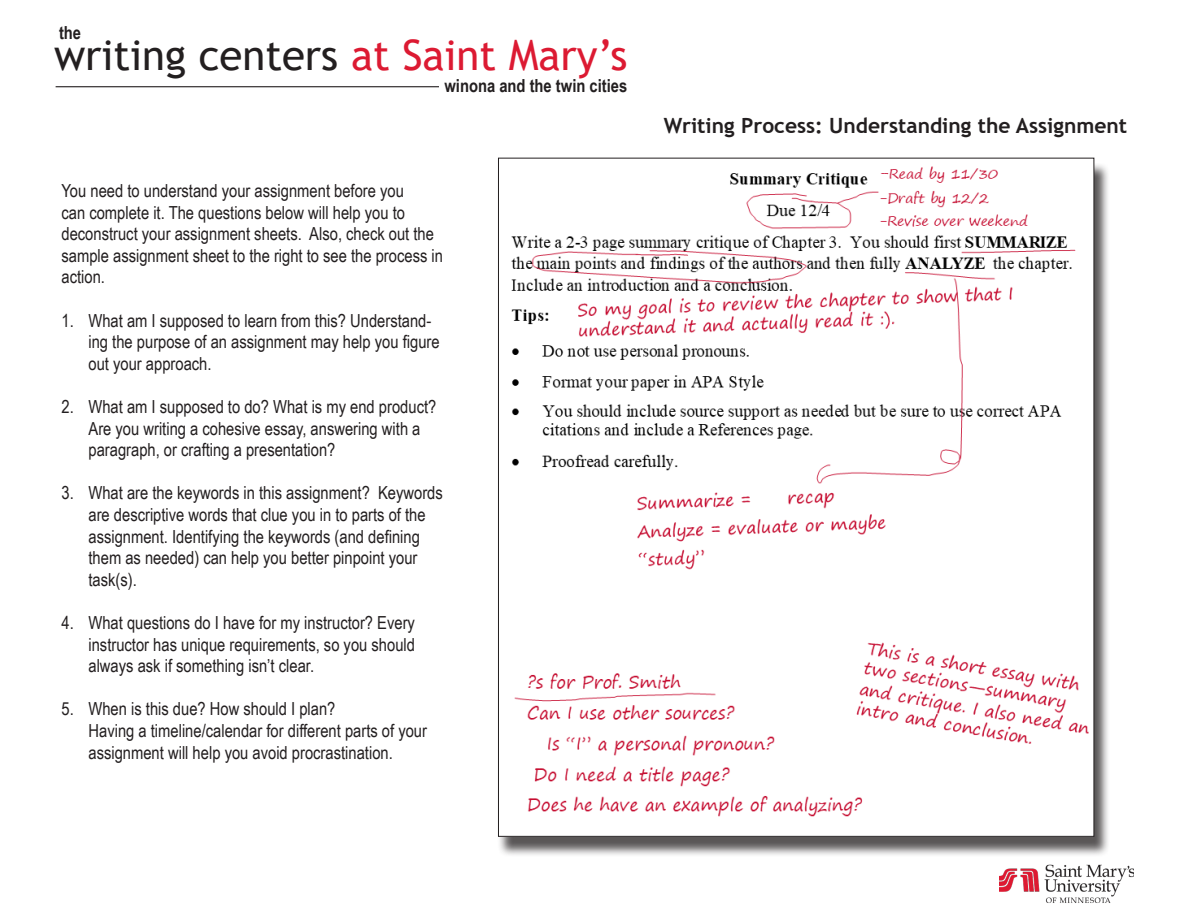
<style>
.page{position:relative;width:1188px;height:918px;background:#fff}
.page>*{position:absolute;margin:0;border:0;box-sizing:border-box;transform-origin:0 0}
.t1{font:42px "Trebuchet MS";color:#231f20}
.t2{font:700 21px "Trebuchet MS";color:#231f20}
.t3{font:18px/21.6px "Arial Narrow";color:#231f20}
.t4{font:700 18px "Arial Narrow";color:#231f20}
.s1{color:#dc1a32}
</style>
<div class="page">
<hr style="left:56px;top:86px;width:384px;height:1px;background:#231f20">
<img style="left:999px;top:864px;width:135px;height:39px">
<div style="left:497px;top:163px;width:613px;height:695px;background:#231f20;opacity:.75"></div>
<img style="left:500px;top:163px;width:592px;height:672px">
<p class="t4" style="left:59px;top:19px;width:24px">the</p>
<p class="t1" style="left:54px;top:28px;width:575px">writing centers <span class="s1">at Saint Mary’s</span></p>
<p class="t4" style="left:444px;top:72px;width:184px">winona and the twin cities</p>
<p class="t3" style="left:62px;top:179px;width:383px">You need to understand your assignment before you<br>can complete it. The questions below will help you to deconstruct your assignment sheets. Also, check out the sample assignment sheet to the right to see the process in action.</p>
<p class="t3" style="left:88px;top:309px;width:353px;text-indent:-27px">1. What am I supposed to learn from this? Understand&shy;ing the purpose of an assignment may help you figure out your approach.</p>
<p class="t3" style="left:88px;top:395px;width:349px;text-indent:-27px">2. What am I supposed to do? What is my end product?<br>Are you writing a cohesive essay, answering with a paragraph, or crafting a presentation?</p>
<p class="t3" style="left:88px;top:482px;width:356px;text-indent:-27px">3. What are the keywords in this assignment? Keywords are descriptive words that clue you in to parts of the assignment. Identifying the keywords (and defining them as needed) can help you better pinpoint your task(s).</p>
<p class="t3" style="left:88px;top:611px;width:328px;text-align:justify;text-indent:-27px">4. What questions do I have for my instructor? Every instructor has unique requirements, so you should always ask if something isn’t clear.</p>
<p class="t3" style="left:88px;top:698px;width:340px;text-indent:-27px">5. When is this due? How should I plan?<br>Having a timeline/calendar for different parts of your assignment will help you avoid procrastination.</p>
<p class="t2" style="left:664px;top:113px;width:465px">Writing Process: Understanding the Assignment</p>
</div>
